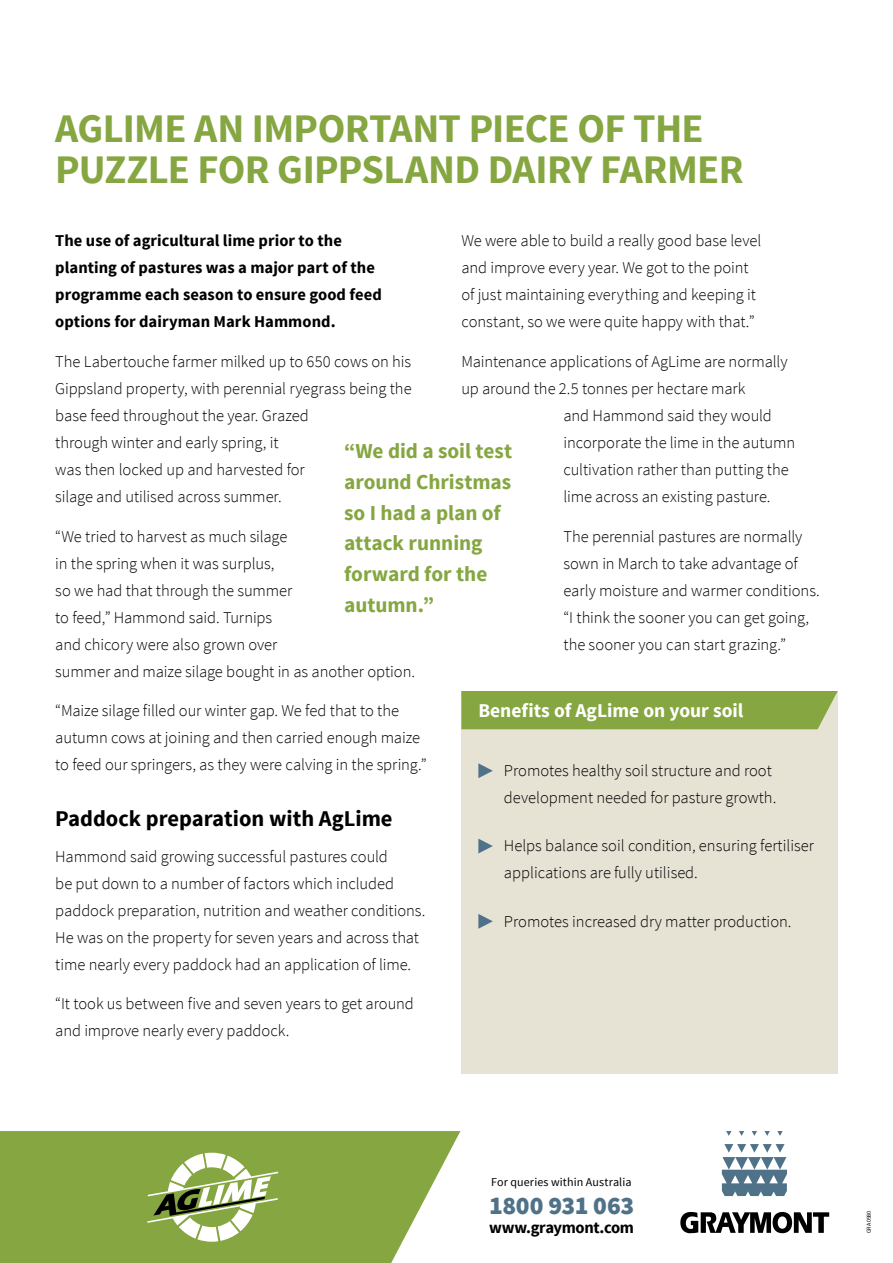
<style>
.page{position:relative;width:893px;height:1263px;background:#fff}
.page>*{position:absolute;margin:0;border:0;box-sizing:border-box;transform-origin:0 0}
.t1{font:700 40.5px/40.5px "Source Sans Pro";letter-spacing:-.015em;color:#85a640}
.t2{font:900 25.5px "Source Sans Pro";letter-spacing:-.01em;color:#507289}
.t3{font:700 22.5px "Source Sans Pro";color:#000}
.t4{font:700 21.15px/30.9px "Source Sans Pro";letter-spacing:-.005em;color:#85a640}
.t5{font:700 19.5px "Source Sans Pro";color:#fff}
.t6{font:300 16.5px/27px "Source Sans Pro";letter-spacing:-.005em;color:#000}
.t7{font:700 16.5px/27px "Source Sans Pro";color:#000}
.t8{font:700 16.5px "Source Sans Pro";letter-spacing:-.02em;color:#000}
.t9{font:12px "Source Sans Pro";letter-spacing:.01em;color:#000}
.t10{font:6px "Source Sans Pro";letter-spacing:-.015em;color:#000}
</style>
<div class="page">
<svg style="left:722px;top:1131px;width:65px;height:65px"></svg>
<svg style="left:680px;top:1212px;width:149px;height:21px"></svg>
<svg style="left:0;top:1131px;width:460px;height:132px;fill:#85a640"></svg>
<svg style="left:147px;top:1153px;width:131px;height:89px"></svg>
<div style="left:461px;top:691px;width:377px;height:383px;background:#e6e3d5"></div>
<svg style="left:478px;top:763px;width:15px;height:15px"></svg>
<svg style="left:478px;top:838px;width:15px;height:15px"></svg>
<svg style="left:478px;top:914px;width:15px;height:15px"></svg>
<div style="left:461px;top:691px;width:377px;height:38px;background:#85a640"></div>
<h1 class="t1" style="left:55px;top:110px;width:690px">AGLIME AN IMPORTANT PIECE OF THE<br>PUZZLE FOR GIPPSLAND DAIRY FARMER</h1>
<p class="t7" style="left:55px;top:228px;width:328px">The use of agricultural lime prior to the planting of pastures was a major part of the programme each season to ensure good feed options for dairyman Mark Hammond.</p>
<p class="t6" style="left:55px;top:348px;width:358px">The Labertouche farmer milked up to 650 cows on his Gippsland property, with perennial ryegrass being the base feed throughout the year. Grazed<br>through winter and early spring, it<br>was then locked up and harvested for<br>silage and utilised across summer.</p>
<p class="t6" style="left:55px;top:523px;width:361px">“We tried to harvest as much silage<br>in the spring when it was surplus,<br>so we had that through the summer<br>to feed,” Hammond said. Turnips<br>and chicory were also grown over<br>summer and maize silage bought in as another option.</p>
<p class="t6" style="left:55px;top:698px;width:373px">“Maize silage filled our winter gap. We fed that to the autumn cows at joining and then carried enough maize to feed our springers, as they were calving in the spring.”</p>
<h3 class="t3" style="left:55px;top:804px;width:339px">Paddock preparation with AgLime</h3>
<p class="t6" style="left:55px;top:843px;width:372px">Hammond said growing successful pastures could<br>be put down to a number of factors which included paddock preparation, nutrition and weather conditions.<br>He was on the property for seven years and across that time nearly every paddock had an application of lime.</p>
<p class="t6" style="left:55px;top:990px;width:360px">“It took us between five and seven years to get around and improve nearly every paddock.</p>
<p class="t6" style="left:461px;top:227px;width:301px">We were able to build a really good base level and improve every year. We got to the point of just maintaining everything and keeping it constant, so we were quite happy with that.”</p>
<p class="t6" style="left:461px;top:348px;width:328px">Maintenance applications of AgLime are normally</p>
<p class="t6" style="left:461px;top:375px;width:286px">up around the 2.5 tonnes per hectare mark</p>
<p class="t6" style="left:563px;top:402px;width:210px">and Hammond said they would</p>
<p class="t6" style="left:563px;top:429px;width:233px">incorporate the lime in the autumn</p>
<p class="t6" style="left:563px;top:456px;width:227px">cultivation rather than putting the</p>
<p class="t6" style="left:563px;top:483px;width:209px">lime across an existing pasture.</p>
<p class="t6" style="left:563px;top:523px;width:258px">The perennial pastures are normally sown in March to take advantage of early moisture and warmer conditions. “I think the sooner you can get going, the sooner you can start grazing.”</p>
<p class="t4" style="left:344px;top:436px;width:170px">“We did a soil test around Christmas so I had a plan of attack running forward for the autumn.”</p>
<p class="t5" style="left:478px;top:697px;width:267px">Benefits of AgLime on your soil</p>
<p class="t6" style="left:504px;top:757px;width:274px">Promotes healthy soil structure and root development needed for pasture growth.</p>
<p class="t6" style="left:504px;top:832px;width:312px">Helps balance soil condition, ensuring fertiliser applications are fully utilised.</p>
<p class="t6" style="left:504px;top:908px;width:289px">Promotes increased dry matter production.</p>
<p class="t9" style="left:491px;top:1174px;width:142px">For queries within Australia</p>
<h2 class="t2" style="left:489px;top:1189px;width:147px">1800 931 063</h2>
<p class="t8" style="left:489px;top:1217px;width:147px">www.graymont.com</p>
<p class="t10" style="left:865px;top:1233px;width:24px;rotate:-90deg">GRA 0980</p>
</div>
